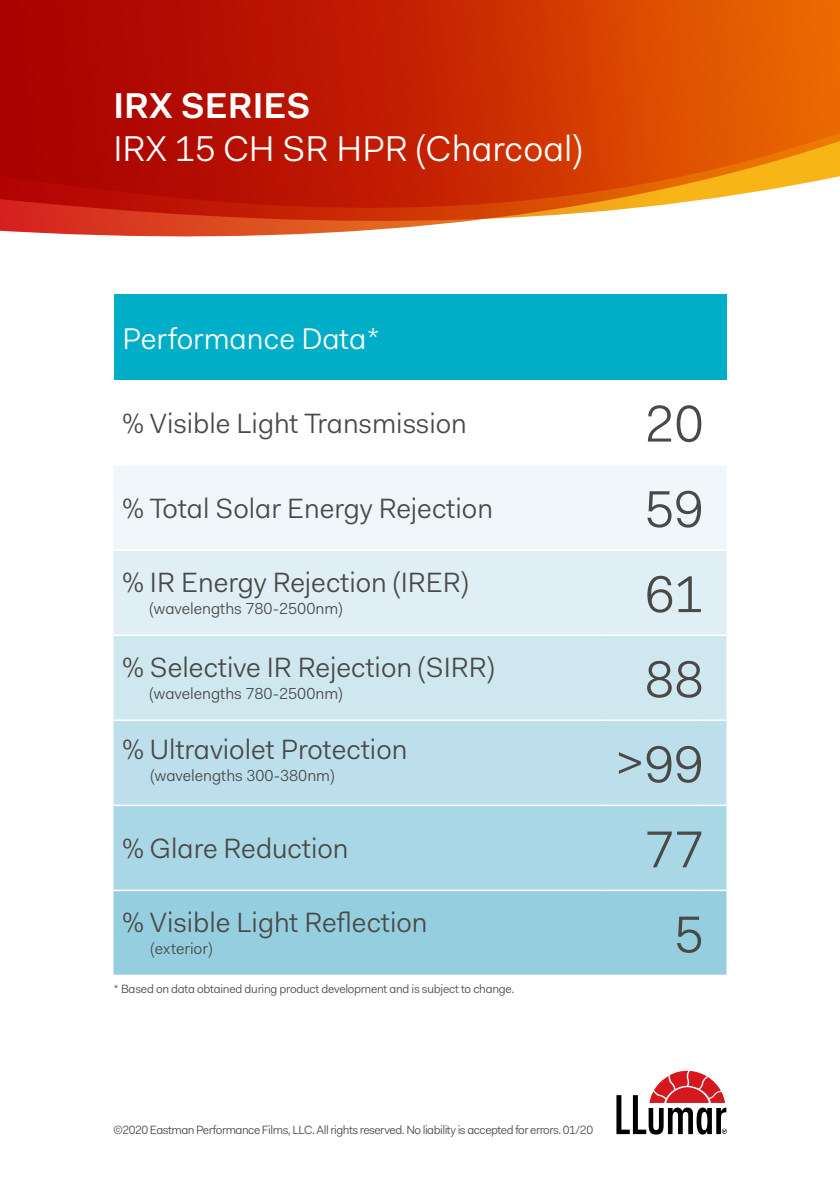
<style>
.page{position:relative;width:840px;height:1191px;background:#fff}
.page>*{position:absolute;margin:0;border:0;box-sizing:border-box;transform-origin:0 0}
.t1{font:52px "L Lumar Fakt Pro Blond";color:#494948}
.t2{font:36px "L Lumar Fakt Pro Blond";color:#fff}
.t3{font:600 36px "L Lumar Fakt Pro";color:#fff}
.t4{font:30px "L Lumar Fakt Pro Blond";color:#fff}
.t5{font:28px "L Lumar Fakt Pro Blond";color:#494948}
.t6{font:16px "L Lumar Fakt Pro Blond";color:#494948}
.t7{font:12px "L Lumar Fakt Pro Blond";letter-spacing:-.03em;color:#494948}
</style>
<div class="page">
<svg style="left:0;top:0;width:839px;height:237px;background:#cc3e16"></svg>
<svg style="left:616px;top:1070px;width:110px;height:64px"></svg>
<div style="left:113px;top:295px;width:613px;height:85px;background:#00aec8"></div>
<div style="left:114px;top:466px;width:612px;height:83px;background:#eff7fa"></div>
<div style="left:113px;top:551px;width:613px;height:83px;background:#dfeff5"></div>
<div style="left:113px;top:636px;width:613px;height:83px;background:#cfe8f0"></div>
<div style="left:113px;top:721px;width:613px;height:83px;background:#bddfeb"></div>
<div style="left:113px;top:806px;width:613px;height:83px;background:#aad7e5"></div>
<div style="left:113px;top:891px;width:613px;height:83px;background:#95cfdf"></div>
<p class="t3" style="left:113px;top:81px;width:198px">IRX SERIES</p>
<p class="t2" style="left:113px;top:124px;width:470px">IRX 15 CH SR HPR (Charcoal)</p>
<p class="t4" style="left:122px;top:318px;width:259px">Performance Data*</p>
<p class="t5" style="left:122px;top:404px;width:345px">% Visible Light Transmission</p>
<h1 class="t1" style="left:644px;top:389px;width:61px">20</h1>
<p class="t5" style="left:122px;top:490px;width:372px">% Total Solar Energy Rejection</p>
<h1 class="t1" style="left:644px;top:474px;width:61px">59</h1>
<p class="t5" style="left:122px;top:564px;width:347px">% IR Energy Rejection (IRER)</p>
<p class="t6" style="left:149px;top:598px;width:194px">(wavelengths 780-2500nm)</p>
<p class="t5" style="left:122px;top:649px;width:373px">% Selective IR Rejection (SIRR)</p>
<p class="t6" style="left:149px;top:683px;width:194px">(wavelengths 780-2500nm)</p>
<p class="t5" style="left:122px;top:731px;width:286px">% Ultraviolet Protection</p>
<p class="t6" style="left:150px;top:765px;width:185px">(wavelengths 300-380nm)</p>
<h1 class="t1" style="left:644px;top:559px;width:61px">61</h1>
<h1 class="t1" style="left:644px;top:644px;width:61px">88</h1>
<h1 class="t1" style="left:614px;top:729px;width:90px">&gt;99</h1>
<p class="t5" style="left:122px;top:830px;width:227px">% Glare Reduction</p>
<h1 class="t1" style="left:644px;top:814px;width:61px">77</h1>
<p class="t5" style="left:122px;top:904px;width:306px">% Visible Light Reflection</p>
<p class="t6" style="left:150px;top:938px;width:63px">(exterior)</p>
<p class="t7" style="left:113px;top:980px;width:402px">* Based on data obtained during product development and is subject to change.</p>
<p class="t7" style="left:113px;top:1122px;width:481px">©2020 Eastman Performance Films, LLC. All rights reserved. No liability is accepted for errors. 01/20</p>
<h1 class="t1" style="left:673px;top:899px;width:31px">5</h1>
</div>
